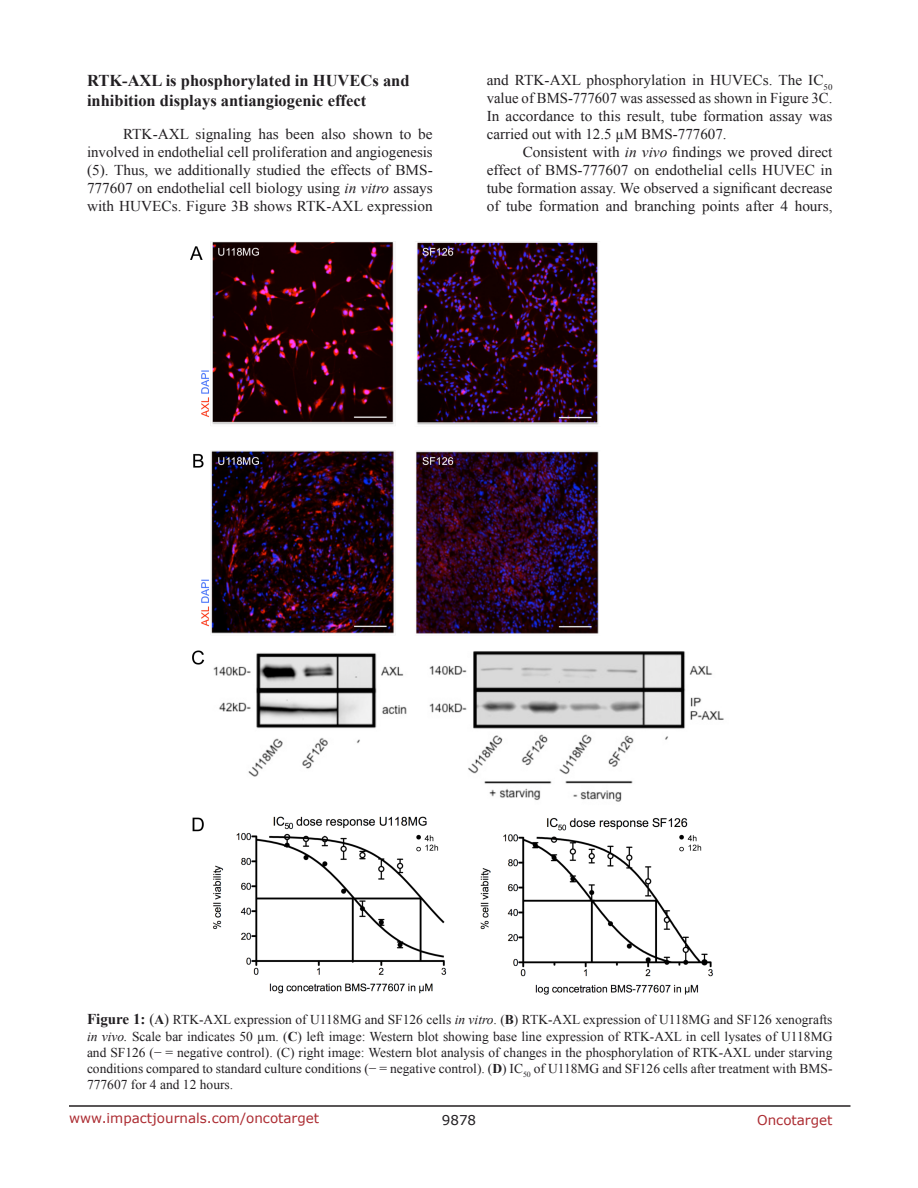
<style>
.page{position:relative;width:918px;height:1188px;background:#fff}
.page>*{position:absolute;margin:0;border:0;box-sizing:border-box;transform-origin:0 0}
.SubHeading{font:700 16.5px/19.8px "Times New Roman";color:#221f22}
.BodyText{font:15px/18px "Times New Roman";color:#221f22;text-align:justify}
.FigureText{font:13.5px/16.2px "Times New Roman";color:#221f22;text-align:justify}
.t1{font:13.5px "Verdana";color:#ac2b31}
.t2{font:13.5px "Verdana";color:#221f22}
.s1{font-style:italic}
.s2{font-weight:700;font-size:15px}
.s3{font-size:15px}
.s4{font-weight:700}
</style>
<div class="page">
<hr style="left:69px;top:1105px;width:781px;height:2px;background:#231f20">
<img style="left:191px;top:242px;width:533px;height:753px">
<p class="SubHeading" style="left:87px;top:70px;width:324px">RTK-AXL is phosphorylated in HUVECs and inhibition displays antiangiogenic effect</p>
<p class="BodyText" style="left:87px;top:125px;width:347px;text-indent:36px">RTK-AXL signaling has been also shown to be involved in endothelial cell proliferation and angiogenesis (5). Thus, we additionally studied the effects of BMS-777607 on endothelial cell biology using <span class="s1">in vitro</span> assays with HUVECs. Figure 3B shows RTK-AXL expression</p>
<p class="BodyText" style="left:487px;top:71px;width:347px">and RTK-AXL phosphorylation in HUVECs. The IC<sub>50 </sub>value of BMS-777607 was assessed as shown in Figure 3C.<br>In accordance to this result, tube formation assay was carried out with 12.5 µM BMS-777607.</p>
<p class="BodyText" style="left:487px;top:143px;width:347px;text-indent:36px">Consistent with <span class="s1">in vivo</span> findings we proved direct effect of BMS-777607 on endothelial cells HUVEC in tube formation assay. We observed a significant decrease of tube formation and branching points after 4 hours,</p>
<p class="FigureText" style="left:87px;top:1012px;width:747px"><span class="s2">Figure 1:</span> <span class="s3">(</span><span class="s4">A</span><span class="s3">)</span> RTK-AXL expression of U118MG and SF126 cells <span class="s1">in vitro</span>. (<span class="s4">B</span>) RTK-AXL expression of U118MG and SF126 xenografts <span class="s1">in vivo.</span> Scale bar indicates 50 µm. (<span class="s4">C</span>) left image: Western blot showing base line expression of RTK-AXL in cell lysates of U118MG and SF126 (− = negative control). (C) right image: Western blot analysis of changes in the phosphorylation of RTK-AXL under starving conditions compared to standard culture conditions (− = negative control). (<span class="s4">D</span>) IC<sub>50</sub> of U118MG and SF126 cells after treatment with BMS-777607 for 4 and 12 hours.</p>
<p class="t1" style="left:69px;top:1109px;width:252px">www.impactjournals.com/oncotarget</p>
<p class="t2" style="left:442px;top:1111px;width:36px">9878</p>
<p class="t1" style="left:757px;top:1111px;width:77px">Oncotarget</p>
</div>
